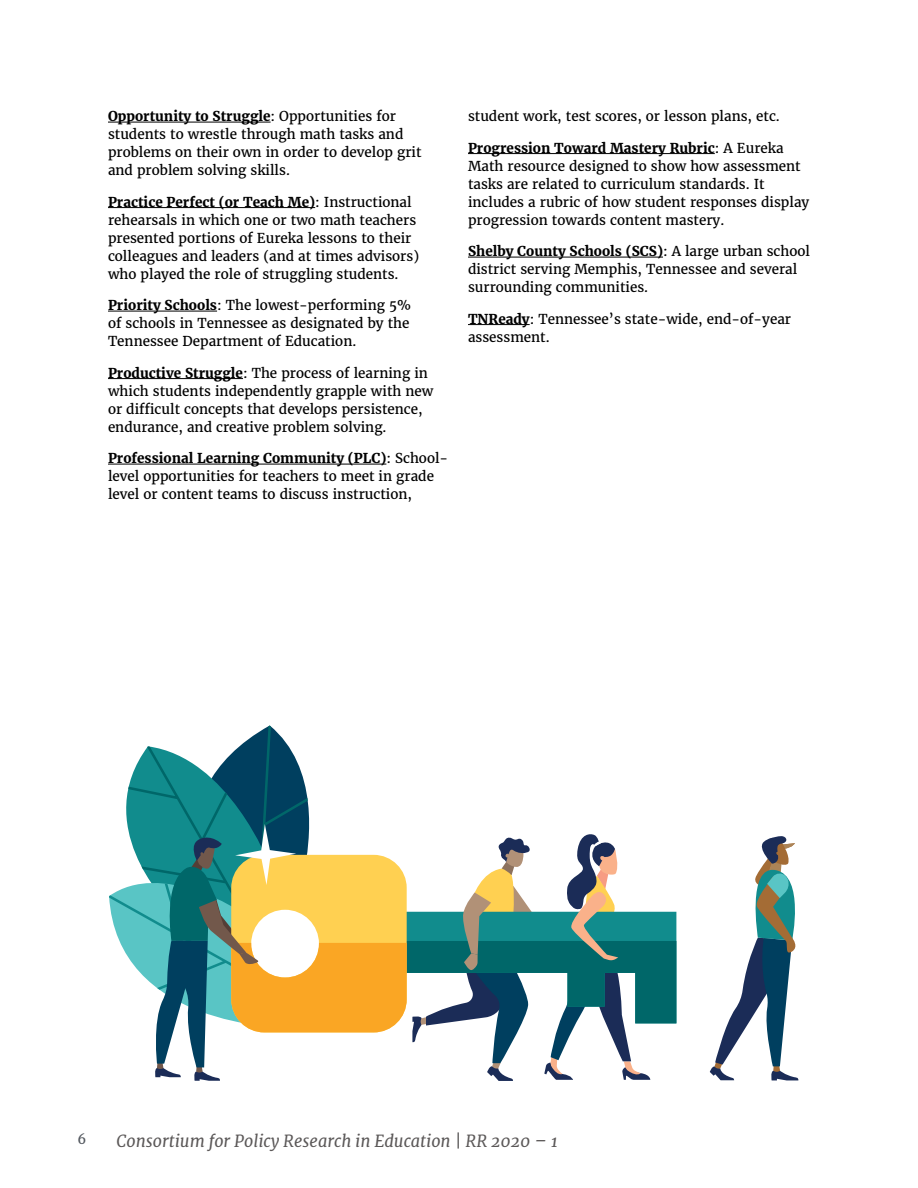
<style>
.page{position:relative;width:918px;height:1188px;background:#fff}
.page>*{position:absolute;margin:0;border:0;box-sizing:border-box;transform-origin:0 0}
.t1{font:italic 16.5px "Merriweather";color:#5b5858}
.t2{font:13.5px/18px "Merriweather";color:#000}
.t3{font:13.5px "Merriweather";color:#53585f}
.s1{font-weight:700}
</style>
<div class="page">
<hr style="left:108px;top:122px;width:163px;height:1px;background:#000">
<hr style="left:108px;top:207px;width:207px;height:1px;background:#000">
<hr style="left:108px;top:311px;width:109px;height:1px;background:#000">
<hr style="left:108px;top:378px;width:135px;height:1px;background:#000">
<hr style="left:108px;top:464px;width:278px;height:1px;background:#000">
<hr style="left:468px;top:153px;width:247px;height:1px;background:#000">
<hr style="left:468px;top:257px;width:195px;height:1px;background:#000">
<hr style="left:468px;top:324px;width:62px;height:1px;background:#000">
<svg style="left:710px;top:836px;width:89px;height:244px"></svg>
<svg style="left:109px;top:726px;width:567px;height:355px"></svg>
<p class="t2" style="left:108px;top:107px;width:315px"><span class="s1">Opportunity to Struggle</span>: Opportunities for students to wrestle through math tasks and problems on their own in order to develop grit and problem solving skills.</p>
<p class="t2" style="left:108px;top:193px;width:313px"><span class="s1">Practice Perfect (or Teach Me)</span>: Instructional rehearsals in which one or two math teachers presented portions of Eureka lessons to their colleagues and leaders (and at times advisors) who played the role of struggling students.</p>
<p class="t2" style="left:108px;top:296px;width:305px;text-align:justify"><span class="s1">Priority Schools</span>: The lowest-performing 5% of schools in Tennessee as designated by the Tennessee Department of Education.</p>
<p class="t2" style="left:108px;top:364px;width:327px"><span class="s1">Productive Struggle</span>: The process of learning in which students independently grapple with new or difficult concepts that develops persistence, endurance, and creative problem solving.</p>
<p class="t2" style="left:108px;top:449px;width:342px"><span class="s1">Professional Learning Community (PLC)</span>: School&shy;level opportunities for teachers to meet in grade level or content teams to discuss instruction,</p>
<p class="t2" style="left:468px;top:107px;width:313px">student work, test scores, or lesson plans, etc.</p>
<p class="t2" style="left:468px;top:139px;width:343px"><span class="s1">Progression Toward Mastery Rubric</span>: A Eureka Math resource designed to show how assessment tasks are related to curriculum standards. It includes a rubric of how student responses display progression towards content mastery.</p>
<p class="t2" style="left:468px;top:242px;width:344px"><span class="s1">Shelby County Schools (SCS)</span>: A large urban school district serving Memphis, Tennessee and several surrounding communities.</p>
<p class="t2" style="left:468px;top:310px;width:325px"><span class="s1">TNReady</span>: Tennessee’s state-wide, end-of-year assessment.</p>
<p class="t3" style="left:78px;top:1130px;width:10px">6</p>
<p class="t1" style="left:117px;top:1130px;width:443px">Consortium for Policy Research in Education | RR 2020 – 1</p>
</div>
